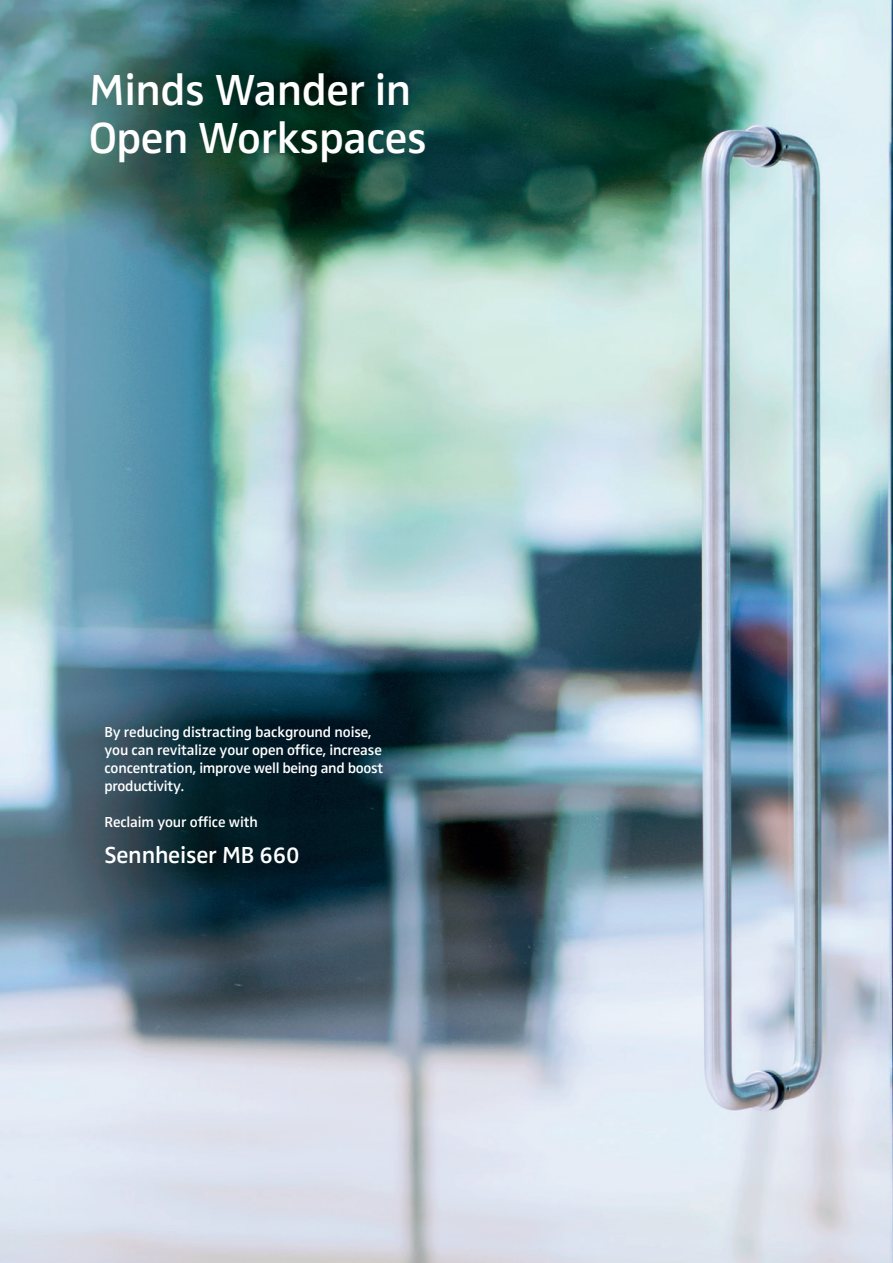
<style>
.page{position:relative;width:893px;height:1263px;background:#fff}
.page>*{position:absolute;margin:0;border:0;box-sizing:border-box;transform-origin:0 0}
.t1{font:600 45px/48px "Sennheiser";letter-spacing:-.01em;color:#fff}
.t2{font:600 24px "Sennheiser";letter-spacing:-.01em;color:#fff}
.t3{font:600 15px/18px "Sennheiser";letter-spacing:-.01em;color:#fff}
</style>
<div class="page">
<img style="left:0;top:0;width:880px;height:1263px">
<img style="left:880px;top:0;width:13px;height:1263px">
<h1 class="t1" style="left:89px;top:65px;width:339px">Minds Wander in<br>Open Workspaces</h1>
<p class="t3" style="left:104px;top:723px;width:280px">By reducing distracting background noise, you can revitalize your open office, increase concentration, improve well being and boost productivity.</p>
<p class="t3" style="left:104px;top:813px;width:155px">Reclaim your office with</p>
<h2 class="t2" style="left:104px;top:841px;width:197px">Sennheiser MB 660</h2>
</div>
